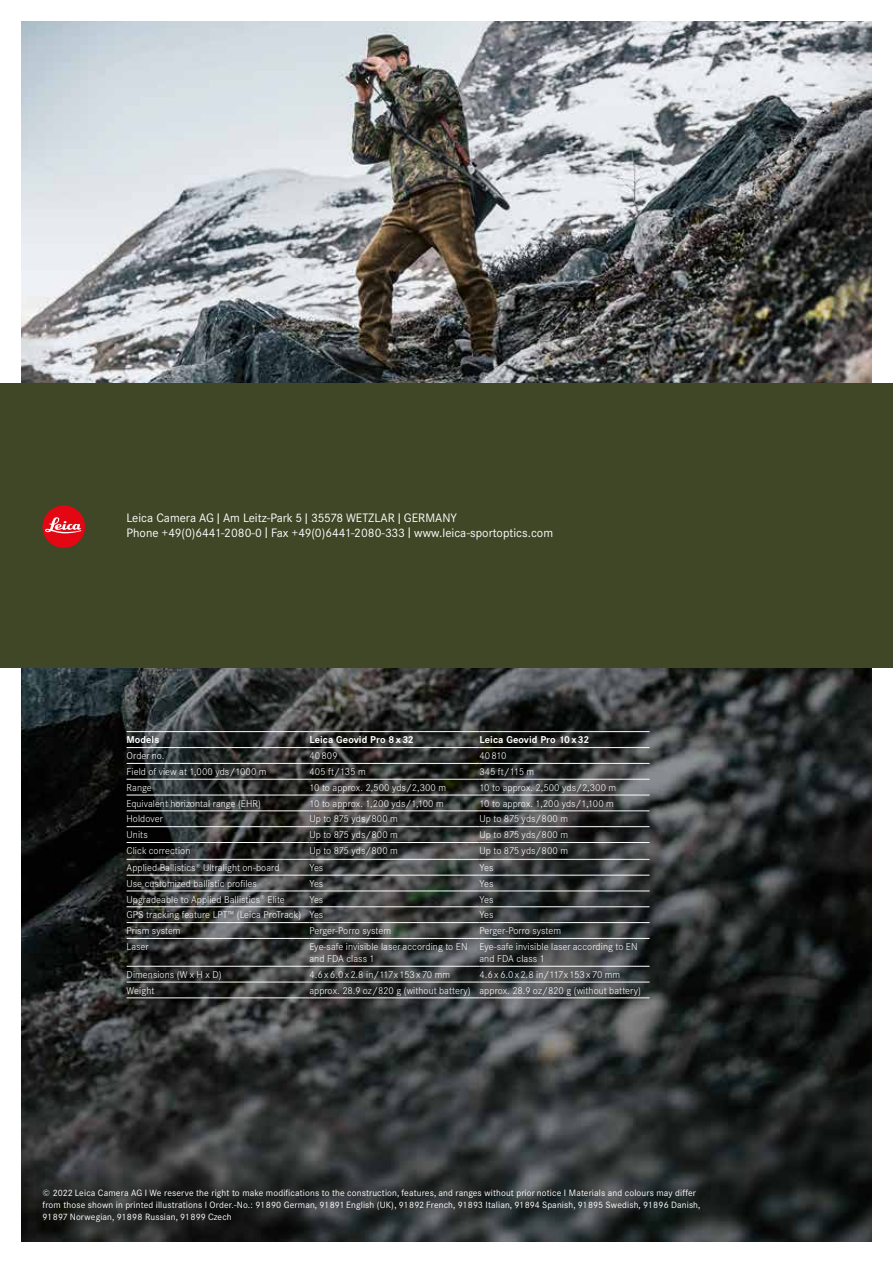
<style>
.page{position:relative;width:893px;height:1263px;background:#fff}
.page>*{position:absolute;margin:0;border:0;box-sizing:border-box;transform-origin:0 0}
.t1{font:12px/14.4px "Corporate SBQ";color:#fff}
.t2{font:300 9.75px/12px "Corporate SBQ";letter-spacing:.005em;color:#fff}
.t3{font:300 9.75px "Corporate SBQ";letter-spacing:.07em;color:#fff}
.t4{font:700 9.75px "Corporate SBQ";letter-spacing:.005em;color:#fff}
.t5{font:9px/12px "Corporate SBQ";letter-spacing:.015em;color:#fff}
.s1{font-size:15px}
</style>
<div class="page">
<img style="left:21px;top:21px;width:851px;height:1221px">
<div style="left:0;top:383px;width:893px;height:285px;background:#3f4727"></div>
<div style="left:43px;top:505px;width:42px;height:43px;background:#e30613;border-radius:50%"></div>
<svg style="left:45px;top:517px;width:36px;height:16px"></svg>
<hr style="left:127px;top:731px;width:182px;height:1px;background:#fff">
<hr style="left:309px;top:731px;width:170px;height:1px;background:#fff">
<hr style="left:479px;top:731px;width:171px;height:1px;background:#fff">
<hr style="left:127px;top:747px;width:182px;height:1px;background:#fff">
<hr style="left:309px;top:747px;width:170px;height:1px;background:#fff">
<hr style="left:479px;top:747px;width:171px;height:1px;background:#fff">
<hr style="left:127px;top:763px;width:182px;height:1px;background:#fff">
<hr style="left:309px;top:763px;width:170px;height:1px;background:#fff">
<hr style="left:479px;top:763px;width:171px;height:1px;background:#fff">
<hr style="left:127px;top:779px;width:182px;height:1px;background:#fff">
<hr style="left:309px;top:779px;width:170px;height:1px;background:#fff">
<hr style="left:479px;top:779px;width:171px;height:1px;background:#fff">
<hr style="left:127px;top:795px;width:182px;height:1px;background:#fff">
<hr style="left:309px;top:795px;width:170px;height:1px;background:#fff">
<hr style="left:479px;top:795px;width:171px;height:1px;background:#fff">
<hr style="left:127px;top:811px;width:182px;height:1px;background:#fff">
<hr style="left:309px;top:811px;width:170px;height:1px;background:#fff">
<hr style="left:479px;top:811px;width:171px;height:1px;background:#fff">
<hr style="left:127px;top:826px;width:182px;height:1px;background:#fff">
<hr style="left:309px;top:826px;width:170px;height:1px;background:#fff">
<hr style="left:479px;top:826px;width:171px;height:1px;background:#fff">
<hr style="left:127px;top:842px;width:182px;height:1px;background:#fff">
<hr style="left:309px;top:842px;width:170px;height:1px;background:#fff">
<hr style="left:479px;top:842px;width:171px;height:1px;background:#fff">
<hr style="left:127px;top:859px;width:182px;height:1px;background:#fff">
<hr style="left:309px;top:859px;width:170px;height:1px;background:#fff">
<hr style="left:479px;top:859px;width:171px;height:1px;background:#fff">
<hr style="left:127px;top:875px;width:182px;height:1px;background:#fff">
<hr style="left:309px;top:875px;width:170px;height:1px;background:#fff">
<hr style="left:479px;top:875px;width:171px;height:1px;background:#fff">
<hr style="left:127px;top:891px;width:182px;height:1px;background:#fff">
<hr style="left:309px;top:891px;width:170px;height:1px;background:#fff">
<hr style="left:479px;top:891px;width:171px;height:1px;background:#fff">
<hr style="left:127px;top:906px;width:182px;height:1px;background:#fff">
<hr style="left:309px;top:906px;width:170px;height:1px;background:#fff">
<hr style="left:479px;top:906px;width:171px;height:1px;background:#fff">
<hr style="left:127px;top:922px;width:182px;height:1px;background:#fff">
<hr style="left:309px;top:922px;width:170px;height:1px;background:#fff">
<hr style="left:479px;top:922px;width:171px;height:1px;background:#fff">
<hr style="left:127px;top:938px;width:182px;height:1px;background:#fff">
<hr style="left:309px;top:938px;width:170px;height:1px;background:#fff">
<hr style="left:479px;top:938px;width:171px;height:1px;background:#fff">
<hr style="left:127px;top:966px;width:182px;height:1px;background:#fff">
<hr style="left:309px;top:966px;width:170px;height:1px;background:#fff">
<hr style="left:479px;top:966px;width:171px;height:1px;background:#fff">
<hr style="left:127px;top:982px;width:182px;height:1px;background:#fff">
<hr style="left:309px;top:982px;width:170px;height:1px;background:#fff">
<hr style="left:479px;top:982px;width:171px;height:1px;background:#fff">
<hr style="left:127px;top:997px;width:182px;height:1px;background:#fff">
<hr style="left:309px;top:997px;width:170px;height:1px;background:#fff">
<hr style="left:479px;top:997px;width:171px;height:1px;background:#fff">
<p class="t1" style="left:127px;top:511px;width:428px">Leica Camera AG <span class="s1">I</span> Am Leitz-Park 5 <span class="s1">I</span> 35578 WETZLAR <span class="s1">I</span> GERMANY<br>Phone +49(0)6441-2080-0 <span class="s1">I</span> Fax +49(0)6441-2080-333 <span class="s1">I</span> www.leica-sportoptics.com</p>
<p class="t4" style="left:127px;top:734px;width:34px">Models</p>
<p class="t4" style="left:309px;top:734px;width:106px">Leica Geovid Pro 8x32</p>
<p class="t4" style="left:479px;top:734px;width:111px">Leica Geovid Pro 10x32</p>
<p class="t2" style="left:127px;top:750px;width:39px">Order no.</p>
<p class="t2" style="left:309px;top:750px;width:30px">40809</p>
<p class="t2" style="left:479px;top:750px;width:29px">40 810</p>
<p class="t2" style="left:127px;top:766px;width:142px">Field of view at 1,000 yds/1000 m</p>
<p class="t2" style="left:309px;top:766px;width:58px">405 ft/135 m</p>
<p class="t2" style="left:479px;top:766px;width:56px">345 ft/115 m</p>
<p class="t2" style="left:127px;top:781px;width:27px">Range</p>
<p class="t2" style="left:309px;top:781px;width:138px">10 to approx. 2,500 yds/2,300 m</p>
<p class="t2" style="left:479px;top:781px;width:138px">10 to approx. 2,500 yds/2,300 m</p>
<p class="t2" style="left:127px;top:797px;width:136px">Equivalent horizontal range (EHR)</p>
<p class="t2" style="left:309px;top:797px;width:136px">10 to approx. 1,200 yds/1,100 m</p>
<p class="t2" style="left:479px;top:797px;width:136px">10 to approx. 1,200 yds/1,100 m</p>
<p class="t2" style="left:127px;top:813px;width:38px">Holdover</p>
<p class="t2" style="left:309px;top:813px;width:90px">Up to 875 yds/800 m</p>
<p class="t2" style="left:479px;top:813px;width:90px">Up to 875 yds/800 m</p>
<p class="t2" style="left:127px;top:829px;width:23px">Units</p>
<p class="t2" style="left:309px;top:829px;width:90px">Up to 875 yds/800 m</p>
<p class="t2" style="left:479px;top:829px;width:90px">Up to 875 yds/800 m</p>
<p class="t2" style="left:127px;top:845px;width:65px">Click correction</p>
<p class="t2" style="left:309px;top:845px;width:90px">Up to 875 yds/800 m</p>
<p class="t2" style="left:479px;top:845px;width:90px">Up to 875 yds/800 m</p>
<p class="t2" style="left:127px;top:861px;width:155px">Applied Ballistics<sup>®</sup> Ultralight on-board</p>
<p class="t2" style="left:309px;top:861px;width:15px">Yes</p>
<p class="t2" style="left:479px;top:861px;width:15px">Yes</p>
<p class="t2" style="left:127px;top:877px;width:132px">Use customized ballistic profiles</p>
<p class="t2" style="left:309px;top:877px;width:15px">Yes</p>
<p class="t2" style="left:479px;top:877px;width:15px">Yes</p>
<p class="t2" style="left:127px;top:893px;width:160px">Upgradeable to Applied Ballistics<sup>®</sup> Elite</p>
<p class="t2" style="left:309px;top:893px;width:15px">Yes</p>
<p class="t2" style="left:479px;top:893px;width:15px">Yes</p>
<p class="t2" style="left:127px;top:909px;width:198px">GPS tracking feature LPT™ (Leica ProTrack) Yes</p>
<p class="t2" style="left:479px;top:909px;width:15px">Yes</p>
<p class="t2" style="left:127px;top:925px;width:56px">Prism system</p>
<p class="t2" style="left:309px;top:925px;width:83px">Perger-Porro system</p>
<p class="t2" style="left:479px;top:925px;width:83px">Perger-Porro system</p>
<p class="t2" style="left:127px;top:941px;width:24px">Laser</p>
<p class="t2" style="left:309px;top:941px;width:160px">Eye-safe invisible laser according to EN and FDA class 1</p>
<p class="t2" style="left:479px;top:941px;width:160px">Eye-safe invisible laser according to EN and FDA class 1</p>
<p class="t2" style="left:127px;top:968px;width:97px">Dimensions (W x H x D)</p>
<p class="t3" style="left:309px;top:969px;width:142px">4.6x6.0x2.8 in/117x153x70 mm</p>
<p class="t3" style="left:479px;top:969px;width:142px">4.6x6.0x2.8 in/117x153x70 mm</p>
<p class="t2" style="left:127px;top:984px;width:29px">Weight</p>
<p class="t2" style="left:309px;top:984px;width:333px">approx. 28.9 oz/820 g (without battery) approx. 28.9 oz/820 g (without battery)</p>
<p class="t5" style="left:43px;top:1187px;width:659px">© 2022 Leica Camera AG I We reserve the right to make modifications to the construction, features, and ranges without prior notice I Materials and colours may differ from those shown in printed illustrations I Order.-No.: 91890 German, 91891 English (UK), 91892 French, 91893 Italian, 91894 Spanish, 91895 Swedish, 91896 Danish,<br>91897 Norwegian, 91898 Russian, 91899 Czech</p>
</div>
